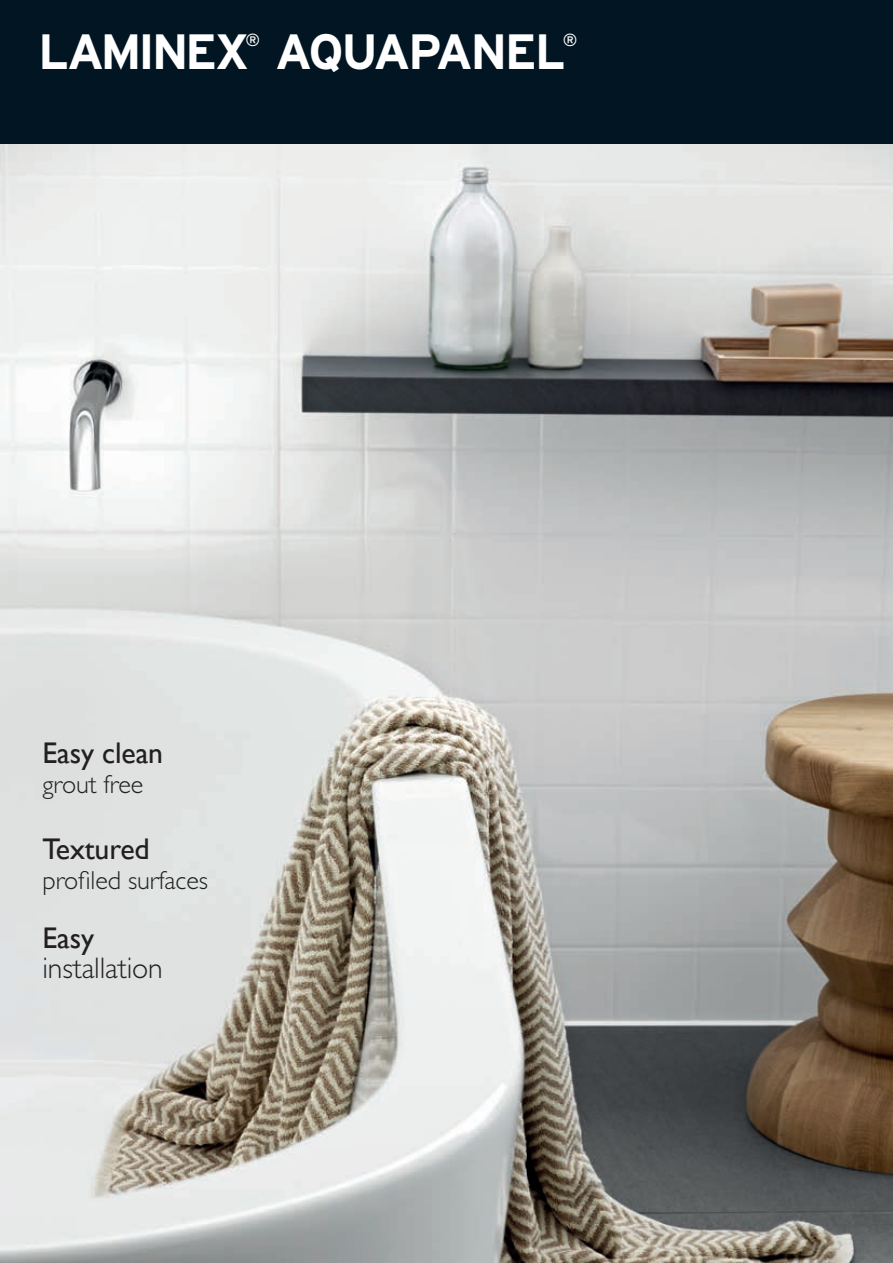
<style>
.page{position:relative;width:893px;height:1263px;background:#fff}
.page>*{position:absolute;margin:0;border:0;box-sizing:border-box;transform-origin:0 0}
.t1{font:700 49.5px "Interstate";letter-spacing:-.06em;color:#fff}
._03_Accessories{font:29.85px "Gill Sans";letter-spacing:-.005em;color:#231f20}
._03_Accessories-2{font:300 29.85px/29.8px "Gill Sans";letter-spacing:-.005em;color:#231f20}
._03_Accessories-3{font:300 26.1px "Gill Sans";letter-spacing:-.005em;color:#231f20}
.t2{font:17.55px "Interstate";color:#fff}
.s1{font-weight:400}
</style>
<div class="page">
<div style="left:0;top:0;width:893px;height:145px;background:#011622"></div>
<img style="left:0;top:145px;width:893px;height:1118px">
<p class="t1" style="left:38px;top:24px;width:213px">LAMINEX</p>
<p class="t2" style="left:246px;top:30px;width:16px">®</p>
<p class="t1" style="left:275px;top:24px;width:292px">AQUAPANEL</p>
<p class="t2" style="left:563px;top:30px;width:16px">®</p>
<p class="_03_Accessories" style="left:43px;top:735px;width:122px">Easy clean</p>
<p class="_03_Accessories-3" style="left:43px;top:769px;width:102px">grout free</p>
<p class="_03_Accessories" style="left:43px;top:832px;width:109px">Textured</p>
<p class="_03_Accessories-3" style="left:43px;top:866px;width:167px">profiled surfaces</p>
<p class="_03_Accessories-2" style="left:43px;top:923px;width:122px"><span class="s1">Easy </span>installation</p>
</div>
